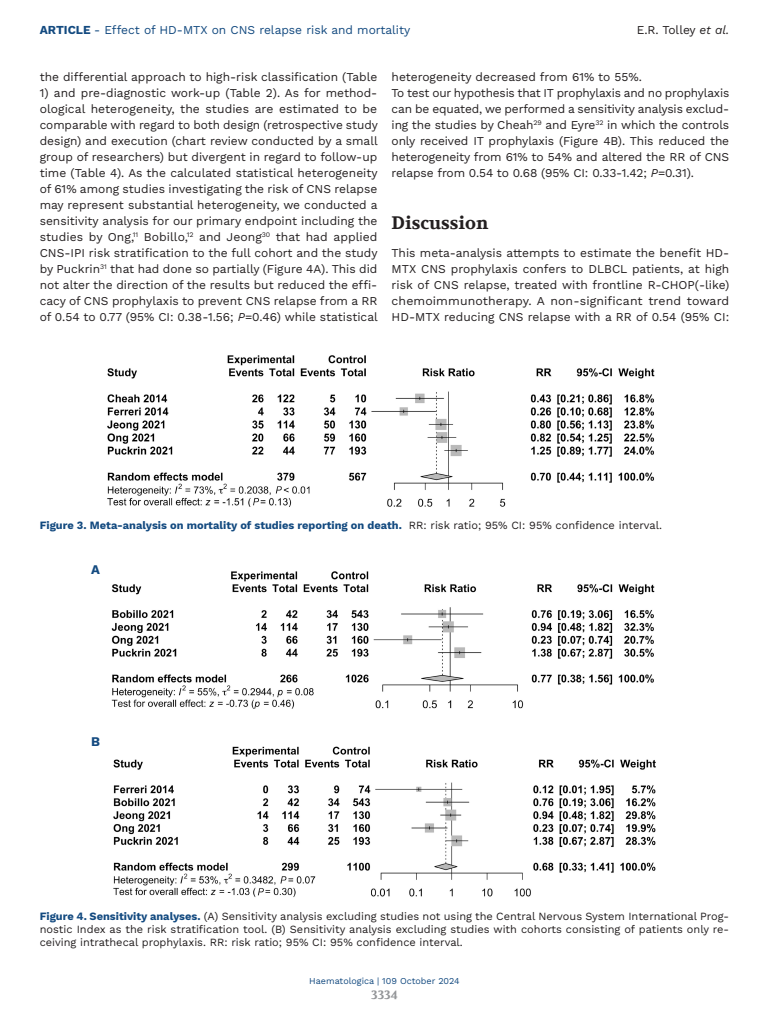
<style>
.page{position:relative;width:769px;height:1024px;background:#fff}
.page>*{position:absolute;margin:0;border:0;box-sizing:border-box;transform-origin:0 0}
.TITOLO_c18{font:700 18px "Volkhov";color:#231f20}
.LETTERE_Figure{font:700 13px "Work Sans";color:#134a80}
.TESTO{font:12px/16px "Work Sans";color:#231f20;text-align:justify}
.t1{font:12px "Work Sans";color:#134a80}
.t2{font:700 12px "Volkhov";color:#939598}
.DIDA_Figura{font:11px/13px "Work Sans";color:#231f20;text-align:justify}
.DIDA_Figura-2{font:700 11px "Work Sans";color:#134a80}
.t3{font:9px "Work Sans";color:#134a80}
.s1{font-weight:700}
.s2{font-style:italic}
.s3{font-weight:400;color:#231f20}
.s4{font-weight:700;color:#134a80}
</style>
<div class="page">
<img style="left:107px;top:355px;width:548px;height:151px">
<img style="left:111px;top:571px;width:545px;height:327px">
<p class="t1" style="left:40px;top:21px;width:372px"><span class="s1">ARTICLE</span> - Effect of HD-MTX on CNS relapse risk and mortality</p>
<p class="TESTO" style="left:636px;top:21px;width:94px">E.R. Tolley <span class="s2">et al.</span></p>
<p class="TESTO" style="left:40px;top:69px;width:339px">the differential approach to high-risk classification (Table</p>
<p class="TESTO" style="left:40px;top:85px;width:339px">1) and pre-diagnostic work-up (Table 2). As for method&shy;ological heterogeneity, the studies are estimated to be comparable with regard to both design (retrospective study design) and execution (chart review conducted by a small group of researchers) but divergent in regard to follow-up time (Table 4). As the calculated statistical heterogeneity of 61% among studies investigating the risk of CNS relapse may represent substantial heterogeneity, we conducted a sensitivity analysis for our primary endpoint including the studies by Ong,<sup>11</sup> Bobillo,<sup>12</sup> and Jeong<sup>30</sup> that had applied CNS-IPI risk stratification to the full cohort and the study by Puckrin<sup>31</sup> that had done so partially (Figure 4A). This did not alter the direction of the results but reduced the effi&shy;cacy of CNS prophylaxis to prevent CNS relapse from a RR of 0.54 to 0.77 (95% CI: 0.38-1.56; <span class="s2">P</span>=0.46) while statistical</p>
<p class="TESTO" style="left:391px;top:69px;width:252px">heterogeneity decreased from 61% to 55%.</p>
<p class="TESTO" style="left:391px;top:85px;width:339px">To test our hypothesis that IT prophylaxis and no prophylaxis can be equated, we performed a sensitivity analysis exclud&shy;ing the studies by Cheah<sup>29</sup> and Eyre<sup>32</sup> in which the controls only received IT prophylaxis (Figure 4B). This reduced the heterogeneity from 61% to 54% and altered the RR of CNS relapse from 0.54 to 0.68 (95% CI: 0.33-1.42; <span class="s2">P</span>=0.31).</p>
<p class="TITOLO_c18" style="left:391px;top:212px;width:98px">Discussion</p>
<p class="TESTO" style="left:391px;top:245px;width:339px">This meta-analysis attempts to estimate the benefit HD-MTX CNS prophylaxis confers to DLBCL patients, at high risk of CNS relapse, treated with frontline R-CHOP(-like) chemoimmunotherapy. A non-significant trend toward HD-MTX reducing CNS relapse with a RR of 0.54 (95% CI:</p>
<p class="DIDA_Figura-2" style="left:40px;top:519px;width:623px">Figure 3. Meta-analysis on mortality of studies reporting on death. <span class="s3">RR: risk ratio; 95% CI: 95% confidence interval.</span></p>
<p class="LETTERE_Figure" style="left:91px;top:561px;width:10px">A</p>
<p class="LETTERE_Figure" style="left:91px;top:734px;width:10px">B</p>
<p class="DIDA_Figura" style="left:40px;top:909px;width:690px"><span class="s4">Figure 4. Sensitivity analyses.</span> (A) Sensitivity analysis excluding studies not using the Central Nervous System International Prog&shy;nostic Index as the risk stratification tool. (B) Sensitivity analysis excluding studies with cohorts consisting of patients only re&shy;ceiving intrathecal prophylaxis. RR: risk ratio; 95% CI: 95% confidence interval.</p>
<p class="t3" style="left:309px;top:974px;width:152px">Haematologica | 109 October 2024</p>
<p class="t2" style="left:371px;top:987px;width:28px">3334</p>
</div>
